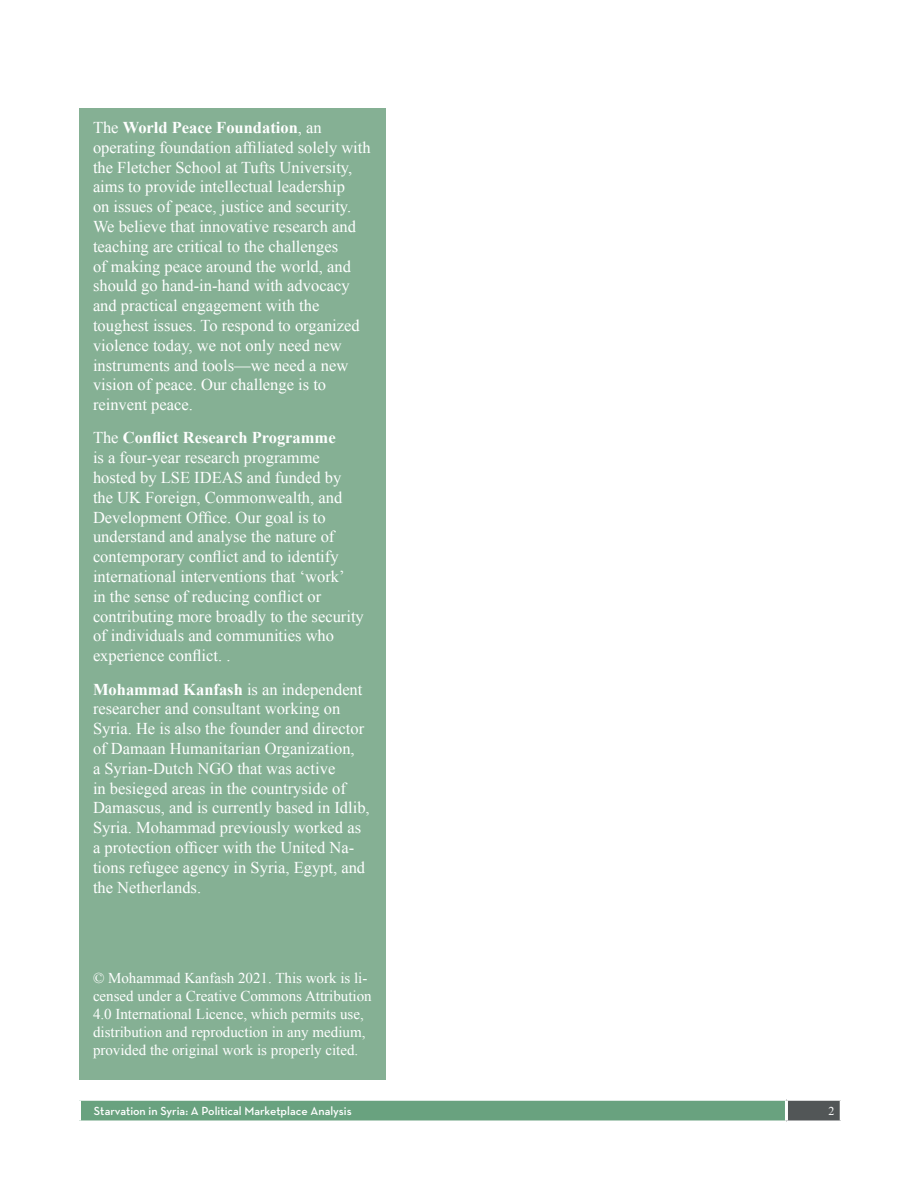
<style>
.page{position:relative;width:918px;height:1188px;background:#fff}
.page>*{position:absolute;margin:0;border:0;box-sizing:border-box;transform-origin:0 0}
.EndNote_Bibliography{font:16.5px/19.8px "Times New Roman";color:#fff}
.EndNote_Bibliography-2{font:15px/18px "Times New Roman";color:#fff}
.t1{font:600 12px "Neutra Text";color:#fff}
.t2{font:12px "Times New Roman";color:#fff}
.s1{font-weight:700}
</style>
<div class="page">
<div style="left:80px;top:1099px;width:706px;height:23px;background:#69a27f"></div>
<div style="left:786px;top:1099px;width:55px;height:23px;background:#525657"></div>
<hr style="left:786px;top:1098px;width:57px;height:3px;background:#fff">
<hr style="left:840px;top:1101px;width:3px;height:19px;background:#fff">
<svg style="left:786px;top:1120px;width:55px;height:2px"></svg>
<hr style="left:78px;top:1098px;width:708px;height:3px;background:#fff">
<hr style="left:78px;top:1101px;width:3px;height:19px;background:#fff">
<hr style="left:785px;top:1101px;width:3px;height:19px;background:#fff">
<svg style="left:79px;top:1120px;width:707px;height:2px"></svg>
<div style="left:80px;top:108px;width:306px;height:972px;background:#85b094"></div>
<p class="EndNote_Bibliography" style="left:93px;top:117px;width:279px">The <span class="s1">World Peace Foundation</span>, an operating foundation affiliated solely with the Fletcher School at Tufts University, aims to provide intellectual leadership<br>on issues of peace, justice and security.<br>We believe that innovative research and teaching are critical to the challenges<br>of making peace around the world, and should go hand-in-hand with advocacy and practical engagement with the toughest issues. To respond to organized violence today, we not only need new instruments and tools—we need a new vision of peace. Our challenge is to reinvent peace.</p>
<p class="EndNote_Bibliography" style="left:93px;top:428px;width:272px">The <span class="s1">Conflict Research Programme<br></span>is a four-year research programme hosted by LSE IDEAS and funded by the UK Foreign, Commonwealth, and Development Office. Our goal is to understand and analyse the nature of contemporary conflict and to identify international interventions that ‘work’<br>in the sense of reducing conflict or contributing more broadly to the security of individuals and communities who experience conflict. .</p>
<p class="EndNote_Bibliography" style="left:93px;top:679px;width:278px"><span class="s1">Mohammad Kanfash</span> is an independent researcher and consultant working on Syria. He is also the founder and director of Damaan Humanitarian Organization,<br>a Syrian-Dutch NGO that was active<br>in besieged areas in the countryside of Damascus, and is currently based in Idlib, Syria. Mohammad previously worked as a protection officer with the United Na&shy;tions refugee agency in Syria, Egypt, and the Netherlands.</p>
<p class="EndNote_Bibliography-2" style="left:93px;top:968px;width:280px">© Mohammad Kanfash 2021. This work is li&shy;censed under a Creative Commons Attribution 4.0 International Licence, which permits use, distribution and reproduction in any medium, provided the original work is properly cited.</p>
<p class="t1" style="left:94px;top:1103px;width:259px">Starvation in Syria: A Political Marketplace Analysis</p>
<p class="t2" style="left:828px;top:1103px;width:7px">2</p>
</div>
